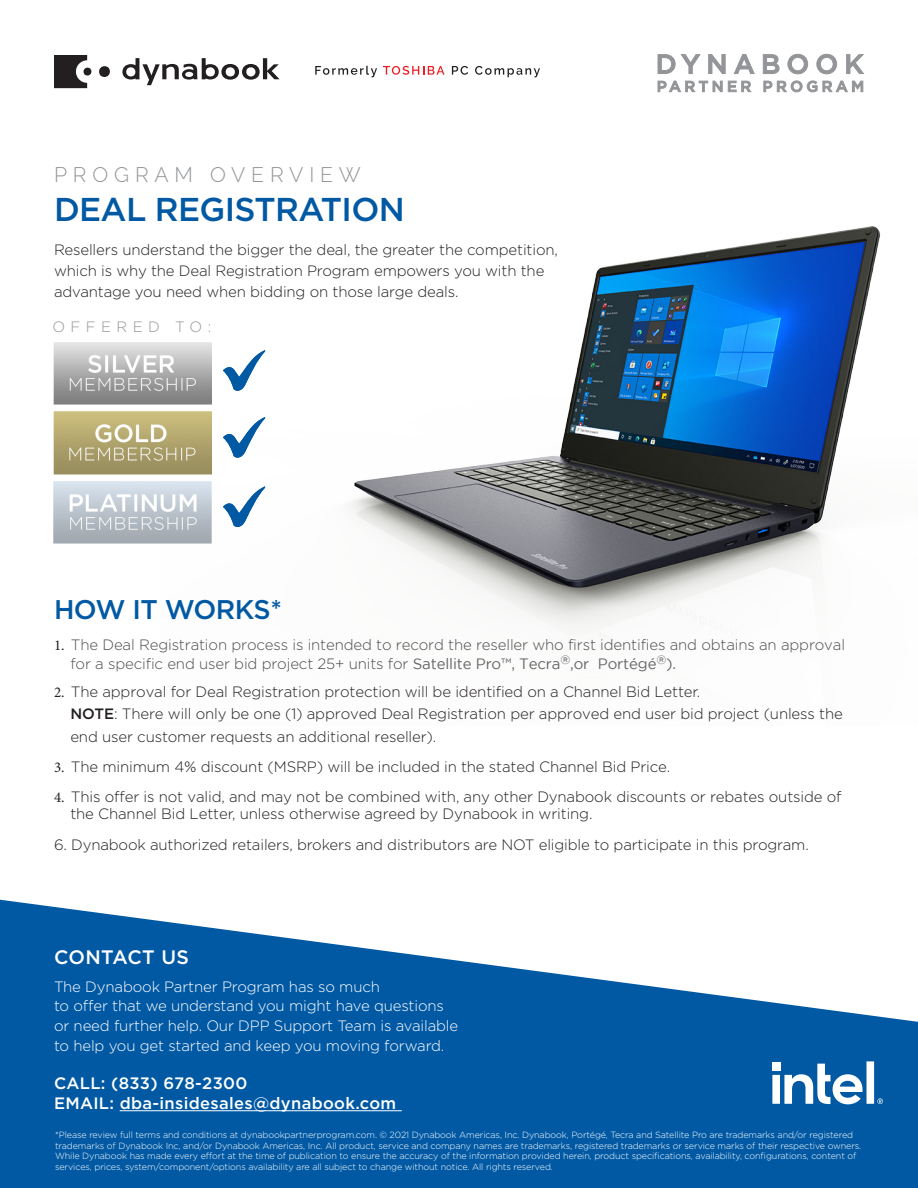
<style>
.page{position:relative;width:918px;height:1188px;background:#fff}
.page>*{position:absolute;margin:0;border:0;box-sizing:border-box;transform-origin:0 0}
.t1{font:500 33px "Gotham";letter-spacing:-.02em;color:#0159a4}
.t2{font:500 27px "Gotham";letter-spacing:-.02em;color:#0159a4}
.t3{font:300 21px "Raleway";letter-spacing:.28em;color:#939598}
.t4{font:500 19.5px "Gotham";letter-spacing:.02em;color:#fff}
.t5{font:500 16.5px/19.8px "Gotham";letter-spacing:.02em;color:#fff}
.t6{font:300 15px/21px "Gotham";letter-spacing:-.01em;color:#231f20}
.t7{font:300 15px/19px "Gotham";letter-spacing:-.01em;color:#4c4c4c}
.t8{font:300 15px/19.8px "Gotham";letter-spacing:-.01em;color:#fff}
.t9{font:300 15px "Gotham";letter-spacing:.36em;color:#939598}
.t10{font:300 9px/10.5px "Gotham";letter-spacing:-.01em;color:#fff}
.s1{font-family:"Minion Pro";font-weight:400;color:#231f20}
.s2{font-weight:400;color:#666}
.s3{font-family:"Minion Pro";font-weight:400}
.s4{font-weight:500}
</style>
<div class="page">
<svg style="left:0;top:899px;width:918px;height:289px;fill:#0159a4"></svg>
<svg style="left:772px;top:1061px;width:111px;height:43px"></svg>
<svg style="left:657px;top:54px;width:44px;height:20px"></svg>
<svg style="left:708px;top:54px;width:18px;height:20px"></svg>
<svg style="left:733px;top:54px;width:22px;height:20px"></svg>
<svg style="left:763px;top:54px;width:17px;height:20px"></svg>
<svg style="left:787px;top:54px;width:21px;height:20px"></svg>
<svg style="left:816px;top:54px;width:21px;height:20px"></svg>
<svg style="left:846px;top:54px;width:19px;height:20px"></svg>
<svg style="left:657px;top:80px;width:95px;height:12px"></svg>
<svg style="left:763px;top:80px;width:100px;height:12px"></svg>
<svg style="left:54px;top:55px;width:56px;height:33px"></svg>
<svg style="left:122px;top:58px;width:158px;height:27px"></svg>
<svg style="left:315px;top:66px;width:62px;height:11px"></svg>
<svg style="left:383px;top:66px;width:62px;height:9px"></svg>
<svg style="left:452px;top:66px;width:16px;height:9px"></svg>
<svg style="left:475px;top:66px;width:65px;height:11px"></svg>
<hr style="left:120px;top:1110px;width:282px;height:1px;background:#fff">
<img style="left:237px;top:226px;width:644px;height:402px">
<img style="left:53px;top:411px;width:159px;height:133px">
<img style="left:53px;top:342px;width:159px;height:63px">
<svg style="left:223px;top:350px;width:42px;height:41px"></svg>
<svg style="left:223px;top:417px;width:42px;height:41px"></svg>
<svg style="left:223px;top:486px;width:42px;height:41px"></svg>
<p class="t3" style="left:54px;top:162px;width:308px">PROGRAM OVERVIEW</p>
<p class="t1" style="left:54px;top:188px;width:352px">DEAL REGISTRATION</p>
<p class="t6" style="left:54px;top:239px;width:505px">Resellers understand the bigger the deal, the greater the competition, which is why the Deal Registration Program empowers you with the advantage you need when bidding on those large deals.</p>
<p class="t9" style="left:52px;top:317px;width:160px">OFFERED TO:</p>
<p class="t2" style="left:54px;top:592px;width:230px">HOW IT WORKS*</p>
<p class="t7" style="left:70px;top:635px;width:776px;text-indent:-16px"><span class="s1">1.</span> The Deal Registration process is intended to record the reseller who first identifies and obtains an approval for a specific end user bid project 25+ units for <span class="s2">Satellite Pro™, Tecra</span><sup>®</sup><span class="s2">,or Portégé</span><sup>®</sup><span class="s2">).</span></p>
<p class="t6" style="left:70px;top:680px;width:774px;line-height:22.5px;text-indent:-16px"><span class="s3">2.</span> The approval for Deal Registration protection will be identified on a Channel Bid Letter.<br><span class="s4">NOTE</span>: There will only be one (1) approved Deal Registration per approved end user bid project (unless the end user customer requests an additional reseller).</p>
<p class="t6" style="left:54px;top:756px;width:618px"><span class="s3">3.</span> The minimum 4% discount (MSRP) will be included in the stated Channel Bid Price.</p>
<p class="t6" style="left:70px;top:788px;width:773px;line-height:16.4px;text-indent:-16px"><span class="s3">4.</span> This offer is not valid, and may not be combined with, any other Dynabook discounts or rebates outside of the Channel Bid Letter, unless otherwise agreed by Dynabook in writing.</p>
<p class="t6" style="left:54px;top:834px;width:756px">6. Dynabook authorized retailers, brokers and distributors are NOT eligible to participate in this program.</p>
<h3 class="t4" style="left:54px;top:944px;width:136px">CONTACT US</h3>
<p class="t8" style="left:54px;top:976px;width:406px">The Dynabook Partner Program has so much<br>to offer that we understand you might have questions or need further help. Our DPP Support Team is available to help you get started and keep you moving forward.</p>
<p class="t5" style="left:54px;top:1073px;width:344px">CALL: (833) 678-2300<br>EMAIL: dba-insidesales@dynabook.com</p>
<p class="t10" style="left:55px;top:1130px;width:808px">*Please review full terms and conditions at dynabookpartnerprogram.com. © 2021 Dynabook Americas, Inc. Dynabook, Portégé, Tecra and Satellite Pro are trademarks and/or registered trademarks of Dynabook Inc, and/or Dynabook Americas, Inc. All product, service and company names are trademarks, registered trademarks or service marks of their respective owners.<br>While Dynabook has made every effort at the time of publication to ensure the accuracy of the information provided herein, product specifications, availability, configurations, content of services, prices, system/component/options availability are all subject to change without notice. All rights reserved.</p>
</div>
